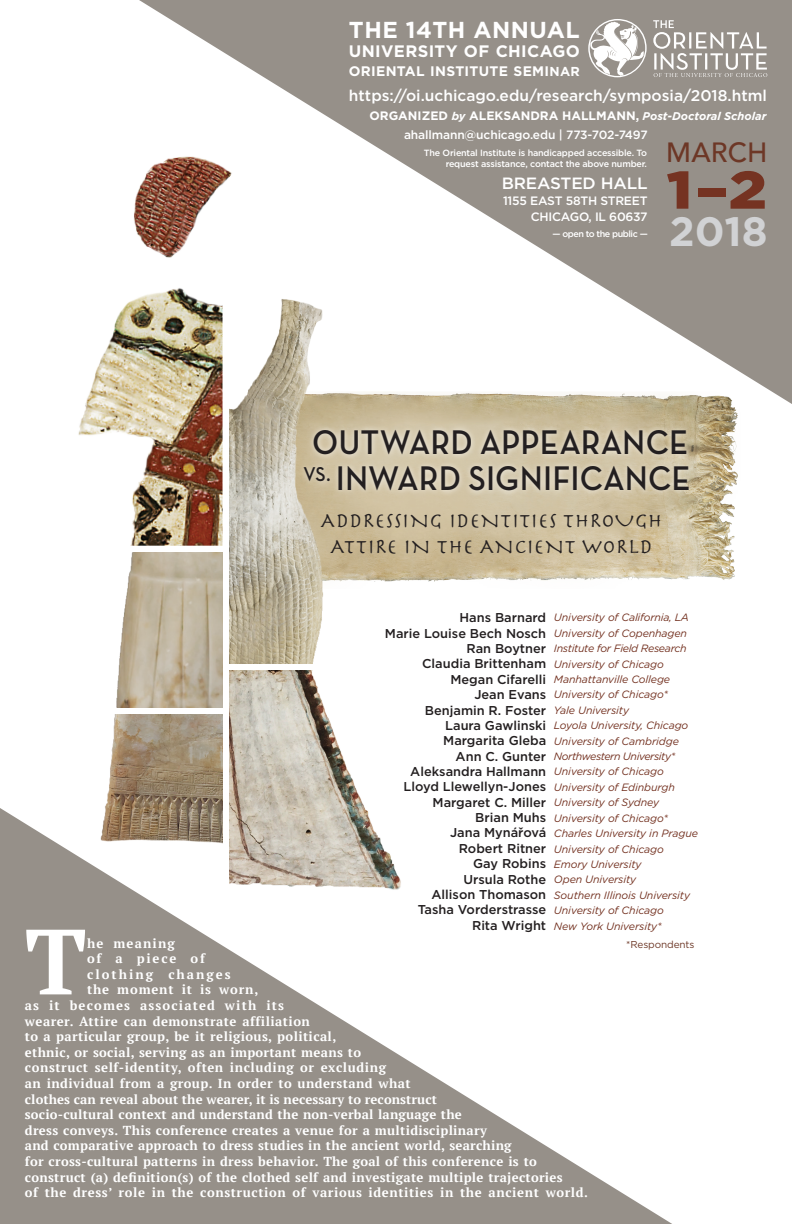
<style>
.page{position:relative;width:792px;height:1224px;background:#fff}
.page>*{position:absolute;margin:0;border:0;box-sizing:border-box;transform-origin:0 0}
.t1{font:700 92.4px "PT Serif";color:#fff}
.t2{font:900 53.1px "Gotham";color:#753322;scale:1.16 1}
.t3{font:700 41px "Gotham";color:#d1d2d4}
.t4{font:700 34.8px/36.2px "Neutra Display";letter-spacing:.02em;color:#231f20;scale:.93 1}
.t5{font:500 27.8px "Avenir";letter-spacing:.005em;color:#6d3726}
.t6{font:700 23.1px "Gotham";letter-spacing:.02em;color:#fff}
.t7{font:21px/25.3px "Herculanum";letter-spacing:.02em;color:#231f20;text-align:center}
.t8{font:700 16.6px "Gotham";letter-spacing:.02em;color:#fff}
.t9{font:500 16.3px "Gotham";letter-spacing:-.01em;color:#fff;scale:1.04 1}
.t10{font:500 15.5px "Gotham";color:#fff}
.t11{font:700 13.8px "Gotham";letter-spacing:.02em;color:#fff}
.t12{font:700 13px "PT Serif";letter-spacing:.025em;color:#fff}
.t13{font:700 13px "PT Serif";letter-spacing:.045em;color:#fff}
.t14{font:700 13px "PT Serif";letter-spacing:.005em;color:#fff}
.t15{font:700 13px "PT Serif";letter-spacing:.09em;color:#fff}
.t16{font:700 13px "PT Serif";letter-spacing:.065em;color:#fff}
.t17{font:700 13px "PT Serif";letter-spacing:.155em;color:#fff}
.t18{font:700 13px "PT Serif";letter-spacing:.14em;color:#fff}
.t19{font:700 13px "PT Serif";letter-spacing:.085em;color:#fff}
.t20{font:500 12.8px "Gotham";color:#231f20}
.t21{font:700 12.2px "Gotham";color:#fff}
.t22{font:500 12.1px "Gotham";letter-spacing:-.02em;color:#fff}
.t23{font:500 12px "Gotham";letter-spacing:-.01em;color:#fff}
.t24{font:italic 10.6px "Gotham";letter-spacing:-.01em;color:#733120}
.t25{font:italic 10.6px "Gotham";letter-spacing:-.03em;color:#733120}
.t26{font:italic 10.6px "Gotham";letter-spacing:-.04em;color:#733120}
.t27{font:10px "Gotham";letter-spacing:-.01em;color:#6d3827}
.t28{font:500 9px/11px "Gotham";letter-spacing:-.02em;color:#fff;text-align:right}
.t29{font:500 9px "Gotham";letter-spacing:-.05em;color:#fff}
.s1{font-size:13px}
.s2{font-style:italic;font-size:11.2px}
</style>
<div class="page">
<img style="left:334px;top:404px;width:404px;height:178px">
<div style="left:0;top:808px;width:181px;height:416px;background:#969089"></div>
<svg style="left:139px;top:0;width:653px;height:404px;fill:#969089"></svg>
<svg style="left:181px;top:920px;width:85px;height:304px;background:#9f9993"></svg>
<div style="left:298px;top:424px;width:397px;height:73px;background:#fff;opacity:.75"></div>
<svg style="left:653px;top:20px;width:114px;height:57px;background:#aba6a0"></svg>
<svg style="left:588px;top:19px;width:59px;height:58px"></svg>
<img style="left:229px;top:670px;width:172px;height:220px">
<img style="left:229px;top:286px;width:105px;height:378px">
<img style="left:68px;top:714px;width:155px;height:171px">
<img style="left:116px;top:552px;width:107px;height:156px">
<img style="left:78px;top:207px;width:145px;height:339px">
<svg style="left:266px;top:972px;width:406px;height:252px"></svg>
<p class="t6" style="left:349px;top:15px;width:232px">THE 14TH ANNUAL</p>
<p class="t8" style="left:349px;top:40px;width:232px">UNIVERSITY OF CHICAGO</p>
<p class="t11" style="left:349px;top:62px;width:232px">ORIENTAL INSTITUTE SEMI<span class="s1">NAR</span></p>
<p class="t21" style="left:369px;top:107px;width:399px">ORGANIZED <span class="s2">by</span> ALEKSANDRA HALLMANN, <span class="s2">Post-Doctoral Scholar</span></p>
<p class="t10" style="left:349px;top:85px;width:420px">https://oi.uchicago.edu/research/symposia/2018.html</p>
<p class="t23" style="left:404px;top:127px;width:245px">ahallmann@uchicago.edu | 773-702-7497</p>
<p class="t9" style="left:502px;top:173px;width:142px">BREASTED HALL</p>
<p class="t22" style="left:503px;top:193px;width:146px">1155 EAST 58TH STREET</p>
<p class="t22" style="left:531px;top:209px;width:118px">CHICAGO, IL 60637</p>
<p class="t28" style="left:424px;top:147px;width:225px">The Oriental Institute is handicapped accessible. To request assistance, contact the above number.</p>
<p class="t5" style="left:666px;top:129px;width:103px">MARCH</p>
<p class="t2" style="left:667px;top:153px;width:88px">1–2</p>
<p class="t3" style="left:669px;top:205px;width:100px">2018</p>
<p class="t29" style="left:552px;top:228px;width:97px">— open to the public —</p>
<p class="t4" style="left:303px;top:425px;width:418px">OUTWARD APPEARANCE<br><sup>VS.</sup> INWARD SIGNIFICANCE</p>
<p class="t7" style="left:321px;top:507px;width:343px">ADDRESSING IDENTITIES THROUGH<br>ATTIRE IN THE ANCIENT WORLD</p>
<p class="t20" style="left:460px;top:609px;width:88px">Hans Barnard</p>
<p class="t20" style="left:385px;top:625px;width:163px">Marie Louise Bech Nosch</p>
<p class="t20" style="left:467px;top:640px;width:81px">Ran Boytner</p>
<p class="t20" style="left:422px;top:655px;width:126px">Claudia Brittenham</p>
<p class="t20" style="left:450px;top:671px;width:97px">Megan Cifarelli</p>
<p class="t20" style="left:474px;top:686px;width:73px">Jean Evans</p>
<p class="t20" style="left:425px;top:702px;width:123px">Benjamin R. Foster</p>
<p class="t20" style="left:445px;top:717px;width:103px">Laura Gawlinski</p>
<p class="t20" style="left:443px;top:732px;width:105px">Margarita Gleba</p>
<p class="t20" style="left:456px;top:748px;width:92px">Ann C. Gunter</p>
<p class="t20" style="left:410px;top:763px;width:137px">Aleksandra Hallmann</p>
<p class="t20" style="left:404px;top:778px;width:144px">Lloyd Llewellyn-Jones</p>
<p class="t20" style="left:433px;top:794px;width:115px">Margaret C. Miller</p>
<p class="t20" style="left:475px;top:809px;width:72px">Brian Muhs</p>
<p class="t20" style="left:450px;top:825px;width:98px">Jana Mynářová</p>
<p class="t20" style="left:459px;top:840px;width:89px">Robert Ritner</p>
<p class="t20" style="left:473px;top:855px;width:75px">Gay Robins</p>
<p class="t20" style="left:463px;top:871px;width:84px">Ursula Rothe</p>
<p class="t20" style="left:431px;top:886px;width:116px">Allison Thomason</p>
<p class="t20" style="left:418px;top:901px;width:130px">Tasha Vorderstrasse</p>
<p class="t20" style="left:472px;top:917px;width:76px">Rita Wright</p>
<p class="t24" style="left:554px;top:611px;width:137px">University of California, LA</p>
<p class="t24" style="left:554px;top:626px;width:135px">University of Copenhagen</p>
<p class="t25" style="left:554px;top:642px;width:134px">Institute for Field Research</p>
<p class="t24" style="left:554px;top:657px;width:111px">University of Chicago</p>
<p class="t24" style="left:554px;top:672px;width:118px">Manhattanville College</p>
<p class="t24" style="left:554px;top:688px;width:116px">University of Chicago*</p>
<p class="t24" style="left:554px;top:703px;width:77px">Yale University</p>
<p class="t24" style="left:554px;top:719px;width:136px">Loyola University, Chicago</p>
<p class="t24" style="left:554px;top:734px;width:126px">University of Cambridge</p>
<p class="t26" style="left:554px;top:750px;width:123px">Northwestern University*</p>
<p class="t24" style="left:554px;top:765px;width:111px">University of Chicago</p>
<p class="t24" style="left:554px;top:780px;width:123px">University of Edinburgh</p>
<p class="t24" style="left:554px;top:796px;width:107px">University of Sydney</p>
<p class="t24" style="left:554px;top:811px;width:116px">University of Chicago*</p>
<p class="t24" style="left:554px;top:827px;width:145px">Charles University in Prague</p>
<p class="t24" style="left:554px;top:842px;width:111px">University of Chicago</p>
<p class="t24" style="left:554px;top:857px;width:89px">Emory University</p>
<p class="t24" style="left:554px;top:873px;width:84px">Open University</p>
<p class="t24" style="left:554px;top:888px;width:138px">Southern Illinois University</p>
<p class="t24" style="left:554px;top:904px;width:111px">University of Chicago</p>
<p class="t24" style="left:554px;top:919px;width:109px">New York University*</p>
<p class="t27" style="left:626px;top:938px;width:70px">*Respondents</p>
<p class="t1" style="left:25px;top:901px;width:63px">T</p>
<p class="t19" style="left:87px;top:934px;width:89px">he meaning</p>
<p class="t18" style="left:87px;top:950px;width:119px">of a piece of</p>
<p class="t17" style="left:87px;top:966px;width:145px">clothing changes</p>
<p class="t16" style="left:87px;top:981px;width:173px">the moment it is worn,</p>
<p class="t15" style="left:25px;top:997px;width:261px">as it becomes associated with its</p>
<p class="t12" style="left:25px;top:1012px;width:287px">wearer. Attire can demonstrate affiliation</p>
<p class="t12" style="left:25px;top:1028px;width:313px">to a particular group, be it religious, political,</p>
<p class="t12" style="left:25px;top:1044px;width:338px">ethnic, or social, serving as an important means to</p>
<p class="t13" style="left:25px;top:1059px;width:363px">construct self-identity, often including or excluding</p>
<p class="t12" style="left:25px;top:1075px;width:387px">an individual from a group. In order to understand what</p>
<p class="t14" style="left:25px;top:1090px;width:414px">clothes can reveal about the wearer, it is necessary to reconstruct</p>
<p class="t12" style="left:25px;top:1106px;width:438px">socio-cultural context and understand the non-verbal language the</p>
<p class="t12" style="left:25px;top:1122px;width:464px">dress conveys. This conference creates a venue for a multidisciplinary</p>
<p class="t12" style="left:25px;top:1137px;width:488px">and comparative approach to dress studies in the ancient world, searching</p>
<p class="t12" style="left:25px;top:1153px;width:513px">for cross-cultural patterns in dress behavior. The goal of this conference is to</p>
<p class="t12" style="left:25px;top:1168px;width:539px">construct (a) definition(s) of the clothed self and investigate multiple trajectories</p>
<p class="t13" style="left:25px;top:1184px;width:565px">of the dress’ role in the construction of various identities in the ancient world.</p>
</div>
